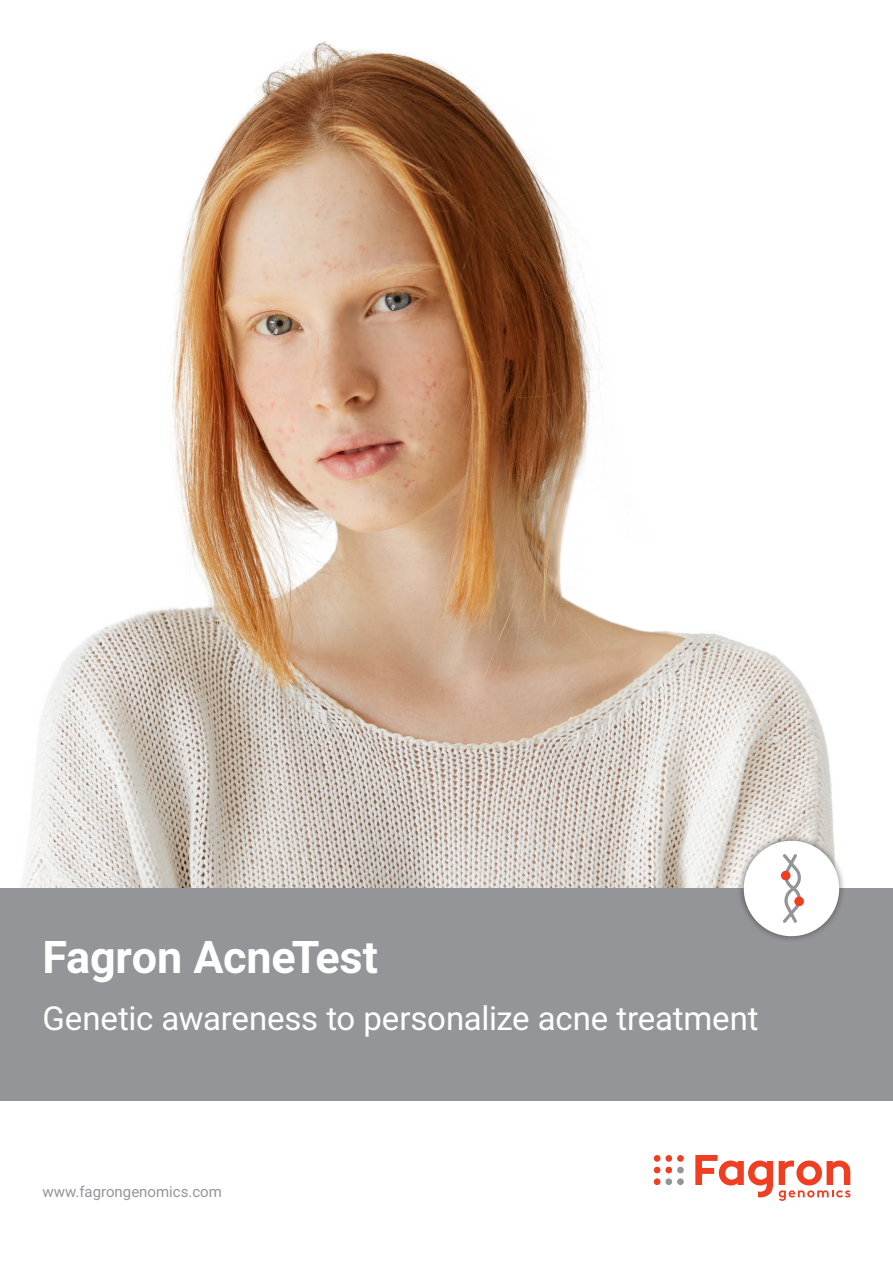
<style>
.page{position:relative;width:893px;height:1263px;background:#fff}
.page>*{position:absolute;margin:0;border:0;box-sizing:border-box;transform-origin:0 0}
.t1{font:700 45px "Roboto";letter-spacing:-.005em;color:#fff}
.t2{font:33px "Roboto";letter-spacing:-.005em;color:#fff}
.t3{font:15px "Roboto";color:#939598}
</style>
<div class="page">
<img style="left:21px;top:41px;width:813px;height:847px">
<div style="left:0;top:888px;width:893px;height:213px;background:#939598"></div>
<div style="left:677px;top:1178px;width:7px;height:7px;background:#939598;border-radius:50%"></div>
<div style="left:654px;top:1178px;width:6px;height:7px;background:#ef3e22;border-radius:50%"></div>
<div style="left:665px;top:1178px;width:7px;height:7px;background:#939598;border-radius:50%"></div>
<div style="left:677px;top:1155px;width:7px;height:7px;background:#ef3e22;border-radius:50%"></div>
<div style="left:654px;top:1155px;width:6px;height:7px;background:#ef3e22;border-radius:50%"></div>
<div style="left:665px;top:1155px;width:7px;height:7px;background:#ef3e22;border-radius:50%"></div>
<div style="left:677px;top:1167px;width:7px;height:6px;background:#939598;border-radius:50%"></div>
<svg style="left:654px;top:1167px;width:6px;height:6px"></svg>
<div style="left:665px;top:1167px;width:7px;height:6px;background:#ef3e22;border-radius:50%"></div>
<svg style="left:695px;top:1155px;width:78px;height:42px"></svg>
<svg style="left:779px;top:1160px;width:71px;height:41px"></svg>
<div style="left:737px;top:834px;width:109px;height:109px;background:#231f20;opacity:.6"></div>
<div style="left:744px;top:841px;width:95px;height:95px;background:#fff;border-radius:50%"></div>
<svg style="left:783px;top:854px;width:18px;height:69px"></svg>
<div style="left:781px;top:871px;width:9px;height:9px;background:#ef3e22;border-radius:50%"></div>
<div style="left:794px;top:896px;width:10px;height:10px;background:#ef3e22;border-radius:50%"></div>
<p class="t1" style="left:43px;top:925px;width:337px">Fagron AcneTest</p>
<p class="t2" style="left:43px;top:995px;width:718px">Genetic awareness to personalize acne treatment</p>
<p class="t3" style="left:43px;top:1181px;width:181px">www.fagrongenomics.com</p>
</div>
